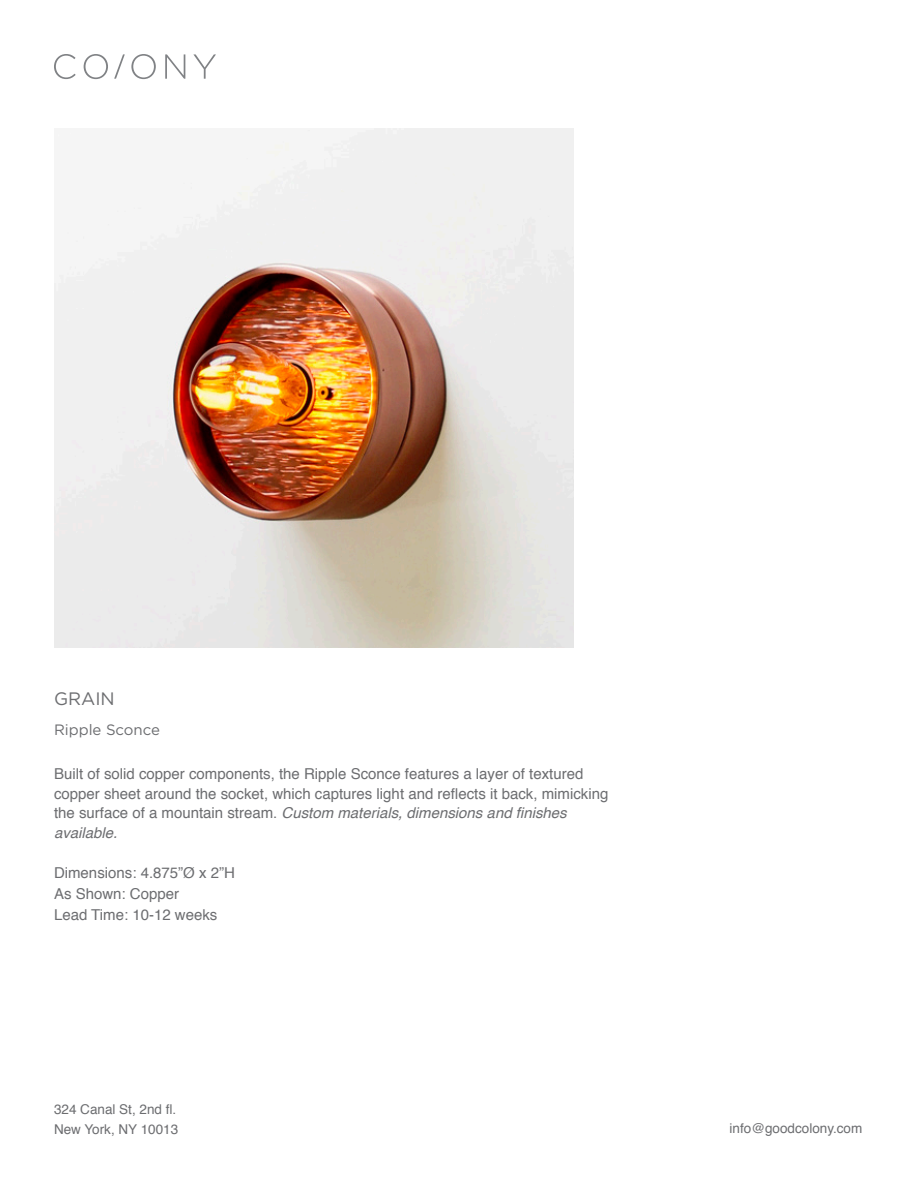
<style>
.page{position:relative;width:918px;height:1188px;background:#fff}
.page>*{position:absolute;margin:0;border:0;box-sizing:border-box;transform-origin:0 0}
.Artist_Title{font:18px "Gotham";color:#6c6d70}
.Description{font:15px/19.5px "Helvetica";color:#6c6d70}
.Dims_and_Materials{font:15px "Helvetica";color:#6c6d70}
.Title_of_Piece{font:15px "Gotham";color:#6c6d70}
.t1{font:13.5px/19.5px "Helvetica";color:#6c6d70}
.s1{font-style:italic}
</style>
<div class="page">
<svg style="left:84px;top:54px;width:24px;height:25px"></svg>
<svg style="left:131px;top:54px;width:25px;height:25px"></svg>
<svg style="left:165px;top:54px;width:20px;height:25px"></svg>
<svg style="left:193px;top:54px;width:23px;height:25px"></svg>
<svg style="left:114px;top:54px;width:11px;height:25px"></svg>
<svg style="left:54px;top:54px;width:22px;height:25px"></svg>
<img style="left:54px;top:128px;width:520px;height:520px">
<p class="Artist_Title" style="left:54px;top:687px;width:62px">GRAIN</p>
<p class="Title_of_Piece" style="left:54px;top:720px;width:108px">Ripple Sconce</p>
<p class="Description" style="left:54px;top:765px;width:556px">Built of solid copper components, the Ripple Sconce features a layer of textured copper sheet around the socket, which captures light and reflects it back, mimicking the surface of a mountain stream. <span class="s1">Custom materials, dimensions and finishes available.</span></p>
<p class="Dims_and_Materials" style="left:54px;top:861px;width:182px">Dimensions: 4.875”Ø x 2”H</p>
<p class="Dims_and_Materials" style="left:54px;top:882px;width:127px">As Shown: Copper</p>
<p class="Dims_and_Materials" style="left:54px;top:903px;width:165px">Lead Time: 10-12 weeks</p>
<p class="t1" style="left:54px;top:1100px;width:126px">324 Canal St, 2nd fl.<br>New York, NY 10013</p>
<p class="t1" style="left:730px;top:1119px;width:134px">info@goodcolony.com</p>
</div>
